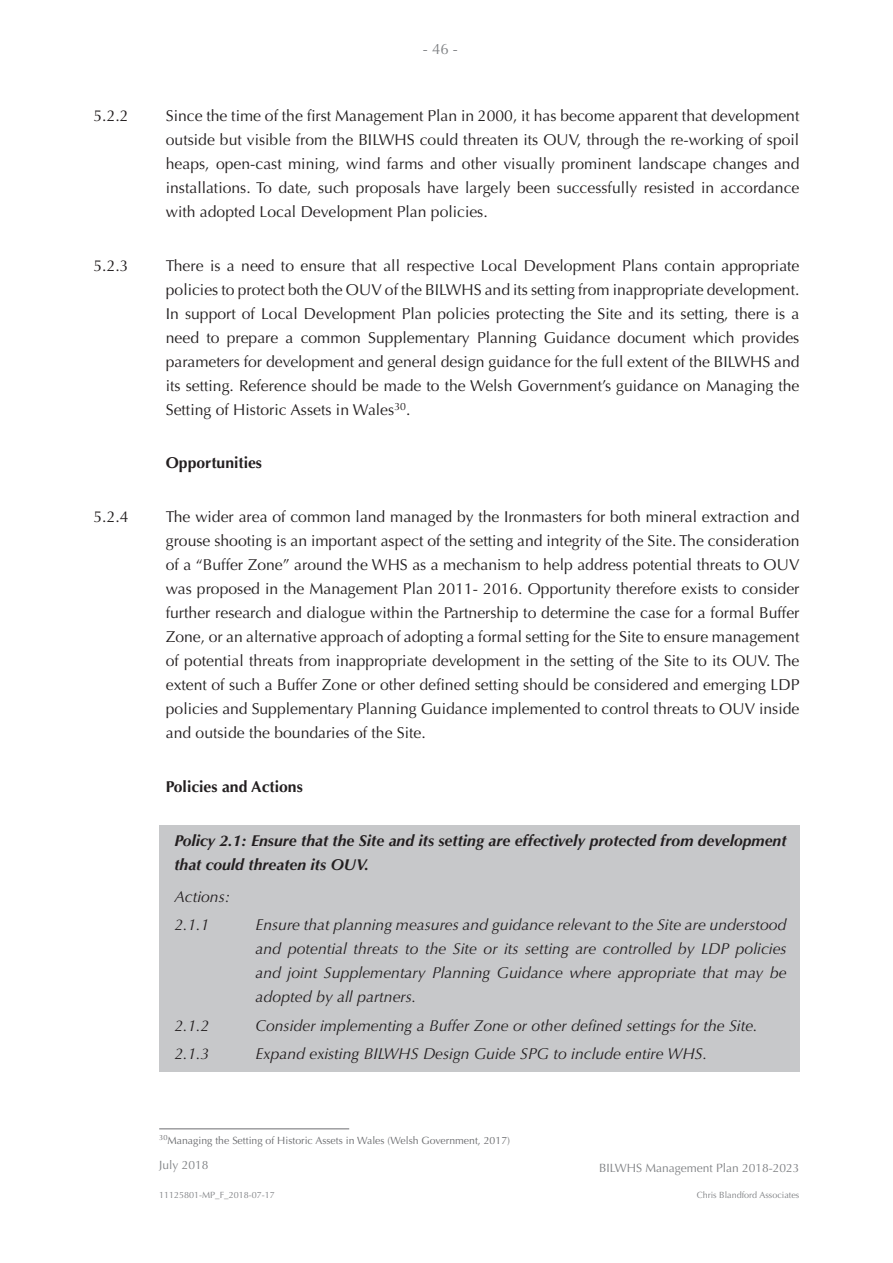
<style>
.page{position:relative;width:893px;height:1263px;background:#fff}
.page>*{position:absolute;margin:0;border:0;box-sizing:border-box;transform-origin:0 0}
.Body2{font:15.75px/24px "Optima";color:#231f20;text-align:justify}
.Quotes{font:italic 15.75px/24px "Optima";color:#231f20;text-align:justify}
.Quotes-2{font:italic 700 15.75px/24px "Optima";color:#231f20}
.Body2-2{font:700 15.75px "Optima";color:#231f20}
.t1{font:15px "Optima";color:#808285}
.t2{font:12px "Optima";color:#808285}
.Footnotes{font:10.5px "Optima";color:#6c6d70}
.t3{font:9px "Optima";color:#808285}
</style>
<div class="page">
<div style="left:159px;top:825px;width:640px;height:246px;background:#c7c8ca"></div>
<hr style="left:159px;top:1128px;width:190px;height:1px;background:#6c6d70">
<p class="t1" style="left:423px;top:40px;width:37px">- 46 -</p>
<p class="Body2" style="left:94px;top:104px;width:37px">5.2.2</p>
<p class="Body2" style="left:166px;top:104px;width:635px">Since the time of the first Management Plan in 2000, it has become apparent that development outside but visible from the BILWHS could threaten its OUV, through the re-working of spoil heaps, open-cast mining, wind farms and other visually prominent landscape changes and installations. To date, such proposals have largely been successfully resisted in accordance with adopted Local Development Plan policies.</p>
<p class="Body2" style="left:94px;top:253px;width:37px">5.2.3</p>
<p class="Body2" style="left:166px;top:253px;width:635px">There is a need to ensure that all respective Local Development Plans contain appropriate policies to protect both the OUV of the BILWHS and its setting from inappropriate development.<br>In support of Local Development Plan policies protecting the Site and its setting, there is a need to prepare a common Supplementary Planning Guidance document which provides parameters for development and general design guidance for the full extent of the BILWHS and its setting. Reference should be made to the Welsh Government’s guidance on Managing the Setting of Historic Assets in Wales<sup>30</sup>.</p>
<p class="Body2-2" style="left:166px;top:454px;width:98px">Opportunities</p>
<p class="Body2" style="left:94px;top:505px;width:37px">5.2.4</p>
<p class="Body2" style="left:166px;top:505px;width:635px">The wider area of common land managed by the Ironmasters for both mineral extraction and grouse shooting is an important aspect of the setting and integrity of the Site. The consideration of a “Buffer Zone” around the WHS as a mechanism to help address potential threats to OUV was proposed in the Management Plan 2011- 2016. Opportunity therefore exists to consider further research and dialogue within the Partnership to determine the case for a formal Buffer Zone, or an alternative approach of adopting a formal setting for the Site to ensure management of potential threats from inappropriate development in the setting of the Site to its OUV. The extent of such a Buffer Zone or other defined setting should be considered and emerging LDP policies and Supplementary Planning Guidance implemented to control threats to OUV inside and outside the boundaries of the Site.</p>
<p class="Body2-2" style="left:166px;top:777px;width:139px">Policies and Actions</p>
<p class="Quotes-2" style="left:174px;top:828px;width:614px">Policy 2.1: Ensure that the Site and its setting are effectively protected from development that could threaten its OUV.</p>
<p class="Quotes" style="left:174px;top:885px;width:57px">Actions:</p>
<p class="Quotes" style="left:174px;top:913px;width:37px">2.1.1</p>
<p class="Quotes" style="left:256px;top:913px;width:533px">Ensure that planning measures and guidance relevant to the Site are understood and potential threats to the Site or its setting are controlled by LDP policies and joint Supplementary Planning Guidance where appropriate that may be adopted by all partners.</p>
<p class="Quotes" style="left:174px;top:1013px;width:37px">2.1.2</p>
<p class="Quotes" style="left:256px;top:1013px;width:504px">Consider implementing a Buffer Zone or other defined settings for the Site.</p>
<p class="Quotes" style="left:174px;top:1042px;width:37px">2.1.3</p>
<p class="Quotes" style="left:256px;top:1042px;width:453px">Expand existing BILWHS Design Guide SPG to include entire WHS.</p>
<p class="Footnotes" style="left:159px;top:1135px;width:352px"><sup>30</sup>Managing the Setting of Historic Assets in Wales (Welsh Government, 2017)</p>
<p class="t2" style="left:159px;top:1158px;width:51px">July 2018</p>
<p class="t3" style="left:159px;top:1189px;width:117px">11125801-MP_F_2018-07-17</p>
<p class="t2" style="left:599px;top:1161px;width:202px">BILWHS Management Plan 2018-2023</p>
<p class="t3" style="left:697px;top:1189px;width:104px">Chris Blandford Associates</p>
</div>
